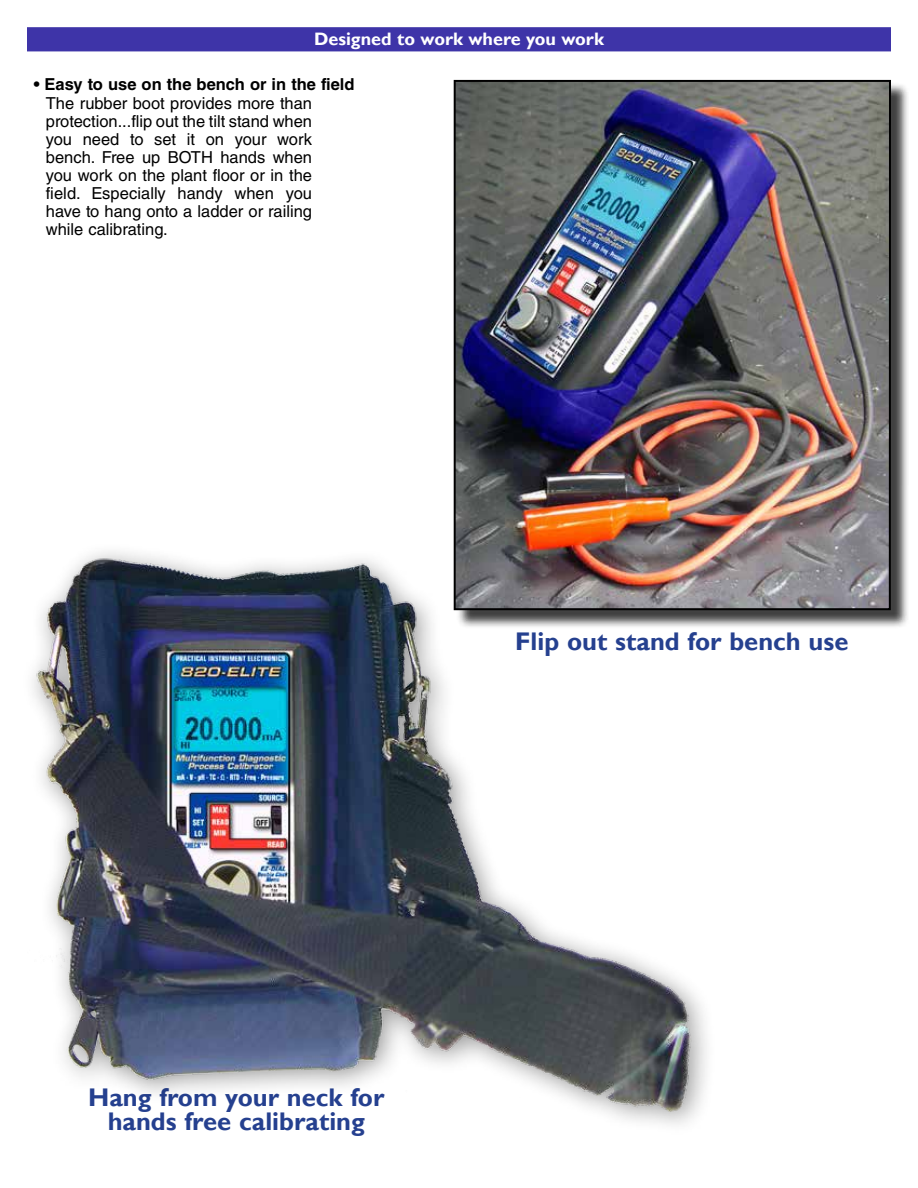
<style>
.page{position:relative;width:918px;height:1188px;background:#fff}
.page>*{position:absolute;margin:0;border:0;box-sizing:border-box;transform-origin:0 0}
.t1{font:700 25.5px/24px "Gill Sans";color:#25408f;text-align:center}
.t2{font:700 18px "Gill Sans";color:#fff}
.t3{font:16.5px/18px "Helvetica LT Std";color:#000;text-align:justify}
.t4{font:700 16.5px "Helvetica LT Std";color:#000}
</style>
<div class="page">
<div style="left:456px;top:82px;width:454px;height:547px;background:#000;opacity:.75"></div>
<img style="left:457px;top:83px;width:431px;height:524px">
<div style="left:454px;top:80px;width:437px;height:530px;border:2px solid #000"></div>
<div style="left:20px;top:542px;width:696px;height:594px;background:#000;opacity:.4"></div>
<img style="left:27px;top:555px;width:669px;height:557px">
<div style="left:27px;top:27px;width:864px;height:24px;background:#3e34a8"></div>
<p class="t2" style="left:314px;top:29px;width:291px">Designed to work where you work</p>
<p class="t4" style="left:34px;top:74px;width:322px">• Easy to use on the bench or in the field</p>
<p class="t3" style="left:46px;top:94px;width:268px">The rubber boot provides more than protection...flip out the tilt stand when you need to set it on your work bench. Free up BOTH hands when you work on the plant floor or in the field. Especially handy when you have to hang onto a ladder or railing while calibrating.</p>
<h1 class="t1" style="left:515px;top:631px;width:335px">Flip out stand for bench use</h1>
<h1 class="t1" style="left:88px;top:1086px;width:298px">Hang from your neck for hands free calibrating</h1>
</div>
